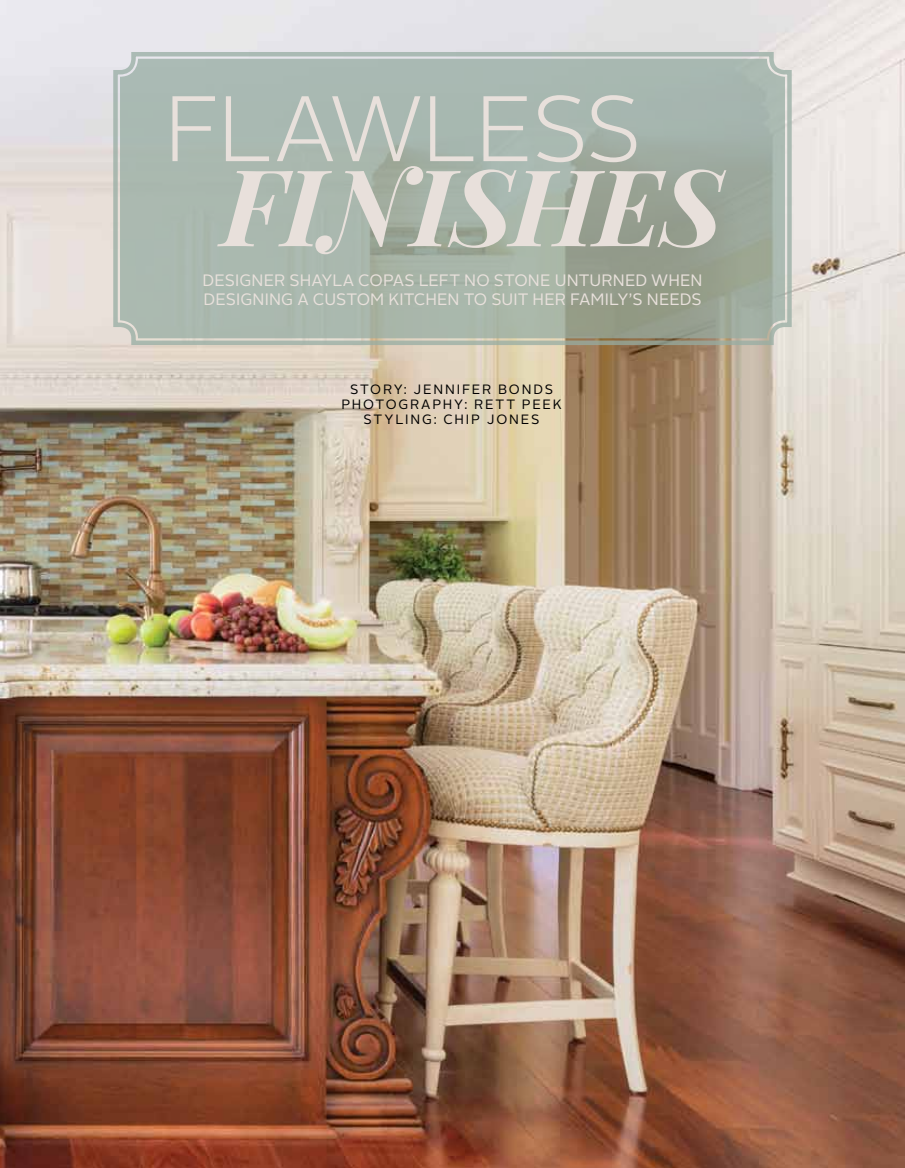
<style>
.page{position:relative;width:905px;height:1168px;background:#fff}
.page>*{position:absolute;margin:0;border:0;box-sizing:border-box;transform-origin:0 0}
.t1{font:italic 700 106.5px "Playfair Display";letter-spacing:-.015em;color:#e8e0db}
.t2{font:300 92.7px "Alright Sans";letter-spacing:-.025em;color:#e8e0db}
.t3{font:16.5px/19.5px "Alright Sans";color:#e8e0db}
.t4{font:13.5px/15px "Alright Sans";letter-spacing:.135em;color:#000;text-align:center}
</style>
<div class="page">
<img style="left:0;top:0;width:904px;height:1168px">
<svg style="left:111px;top:50px;width:683px;height:297px;background:#a7b4a9"></svg>
<div style="left:122px;top:61px;width:660px;height:275px;border:4px solid #97ada3;border-radius:18px"></div>
<h2 class="t2" style="left:164px;top:66px;width:419px">Flawless</h2>
<h1 class="t1" style="left:222px;top:133px;width:502px">FINISHES</h1>
<p class="t3" style="left:202px;top:271px;width:501px">DESIGNER SHAYLA COPAS LEFT NO STONE UNTURNED WHEN<br>DESIGNING A CUSTOM KITCHEN TO SUIT HER FAMILY’S NEEDS</p>
<p class="t4" style="left:341px;top:382px;width:222px">STORY: JENNIFER BONDS<br>PHOTOGRAPHY: RETT PEEK<br>STYLING: CHIP J ONES</p>
</div>
